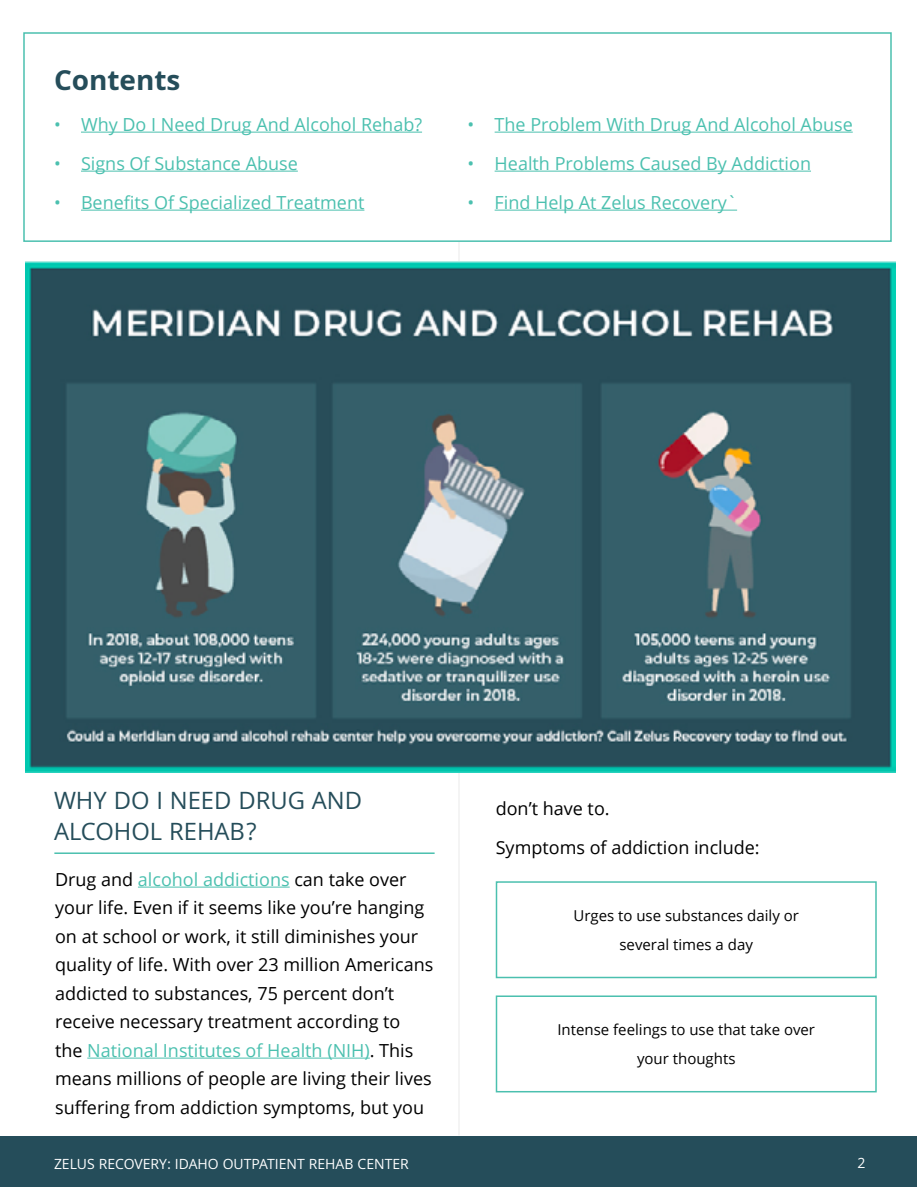
<style>
.page{position:relative;width:918px;height:1188px;background:#fff}
.page>*{position:absolute;margin:0;border:0;box-sizing:border-box;transform-origin:0 0}
.t1{font:700 30px "Khula";color:#254d5a}
.t2{font:25.5px/30.6px "Khula";color:#254d5a}
.t3{font:18px/28.5px "Open Sans";color:#000}
.t4{font:18px "Open Sans";color:#4bc0af}
.t5{font:15px/28.5px "Open Sans";color:#000;text-align:center}
.t6{font:15px "Khula";color:#fff}
.s1{color:#4bc0af}
</style>
<div class="page">
<div style="left:1px;top:1136px;width:916px;height:51px;background:#254d5a"></div>
<hr style="left:458px;top:54px;width:2px;height:1082px;background:#000">
<div style="left:23px;top:32px;width:869px;height:210px;background:#fff;border:2px solid #4bc0af"></div>
<hr style="left:81px;top:132px;width:341px;height:1px;background:#4bc0af">
<hr style="left:81px;top:171px;width:217px;height:1px;background:#4bc0af">
<hr style="left:81px;top:210px;width:283px;height:1px;background:#4bc0af">
<hr style="left:495px;top:132px;width:358px;height:1px;background:#4bc0af">
<hr style="left:495px;top:171px;width:316px;height:1px;background:#4bc0af">
<hr style="left:495px;top:210px;width:242px;height:1px;background:#4bc0af">
<hr style="left:54px;top:852px;width:381px;height:2px;background:#4bc0af">
<hr style="left:138px;top:887px;width:152px;height:1px;background:#4bc0af">
<hr style="left:87px;top:1058px;width:283px;height:1px;background:#4bc0af">
<img style="left:26px;top:262px;width:869px;height:511px">
<div style="left:496px;top:881px;width:381px;height:97px;border:2px solid #4bc0af"></div>
<div style="left:496px;top:995px;width:381px;height:97px;border:2px solid #4bc0af"></div>
<h1 class="t1" style="left:54px;top:62px;width:128px">Contents</h1>
<p class="t4" style="left:54px;top:112px;width:370px">• Why Do I Need Drug And Alcohol Rehab?</p>
<p class="t4" style="left:54px;top:151px;width:245px">• Signs Of Substance Abuse</p>
<p class="t4" style="left:54px;top:190px;width:312px">• Benefits Of Specialized Treatment</p>
<p class="t4" style="left:468px;top:112px;width:387px">• The Problem With Drug And Alcohol Abuse</p>
<p class="t4" style="left:468px;top:151px;width:345px">• Health Problems Caused By Addiction</p>
<p class="t4" style="left:468px;top:190px;width:271px">• Find Help At Zelus Recovery`</p>
<h2 class="t2" style="left:54px;top:785px;width:310px">WHY DO I NEED DRUG AND<br>ALCOHOL REHAB?</h2>
<p class="t3" style="left:55px;top:865px;width:380px">Drug and <span class="s1">alcohol addictions</span> can take over your life. Even if it seems like you’re hanging on at school or work, it still diminishes your quality of life. With over 23 million Americans addicted to substances, 75 percent don’t receive necessary treatment according to<br>the <span class="s1">National Institutes of Health (NIH)</span>. This means millions of people are living their lives suffering from addiction symptoms, but you</p>
<p class="t3" style="left:496px;top:789px;width:266px;line-height:39px">don’t have to.<br>Symptoms of addiction include:</p>
<p class="t5" style="left:573px;top:901px;width:227px">Urges to use substances daily or several times a day</p>
<p class="t5" style="left:557px;top:1015px;width:259px">Intense feelings to use that take over your thoughts</p>
<p class="t6" style="left:54px;top:1155px;width:356px">ZELUS RECOVERY: IDAHO OUTPATIENT REHAB CENTER</p>
<p class="t6" style="left:858px;top:1154px;width:9px">2</p>
</div>
